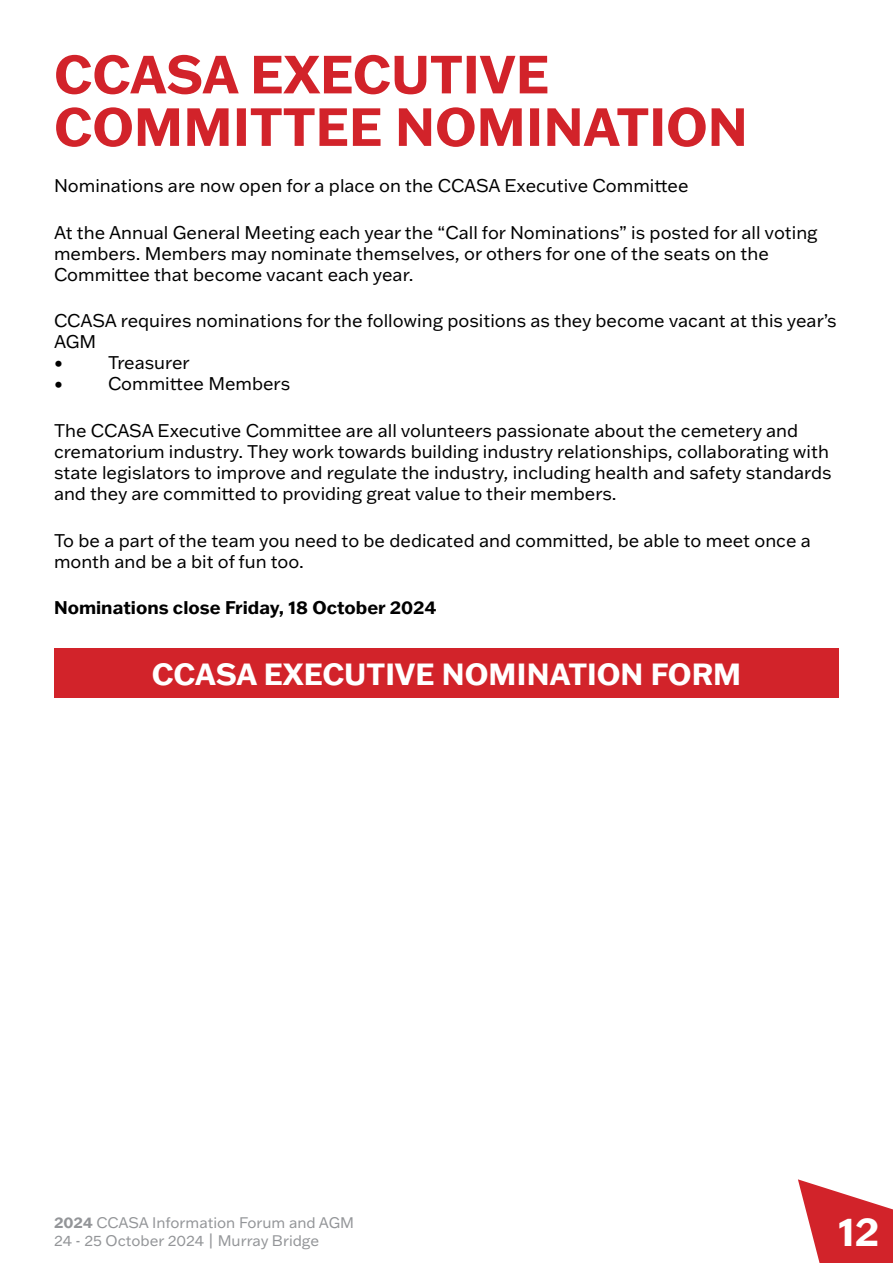
<style>
.page{position:relative;width:893px;height:1263px;background:#fff}
.page>*{position:absolute;margin:0;border:0;box-sizing:border-box;transform-origin:0 0}
.t1{font:700 52.5px/52.5px "Franklin Gothic ATF";color:#d2232a}
.t2{font:700 37.95px "Franklin Gothic ATF";color:#fff}
.t3{font:700 30px "Franklin Gothic ATF";color:#fff}
.t4{font:18px/21px "Franklin Gothic ATF";color:#000}
.t5{font:700 18px "Franklin Gothic ATF";color:#000}
.t6{font:15px/18px "Franklin Gothic ATF";color:#939598}
.s1{font-weight:700}
</style>
<div class="page">
<div style="left:54px;top:649px;width:785px;height:49px;background:#d2232a"></div>
<svg style="left:798px;top:1179px;width:95px;height:84px"></svg>
<h1 class="t1" style="left:54px;top:47px;width:695px">CCASA EXECUTIVE<br>COMMITTEE NOMINATION</h1>
<p class="t4" style="left:54px;top:175px;width:636px">Nominations are now open for a place on the CCASA Executive Committee</p>
<p class="t4" style="left:54px;top:221px;width:765px">At the Annual General Meeting each year the “Call for Nominations” is posted for all voting members. Members may nominate themselves, or others for one of the seats on the<br>Committee that become vacant each year.</p>
<p class="t4" style="left:54px;top:310px;width:784px">CCASA requires nominations for the following positions as they become vacant at this year’s<br>AGM<br>•</p>
<p class="t4" style="left:108px;top:352px;width:83px">Treasurer</p>
<p class="t4" style="left:54px;top:373px;width:10px">•</p>
<p class="t4" style="left:108px;top:373px;width:184px">Committee Members</p>
<p class="t4" style="left:54px;top:420px;width:779px">The CCASA Executive Committee are all volunteers passionate about the cemetery and crematorium industry. They work towards building industry relationships, collaborating with state legislators to improve and regulate the industry, including health and safety standards and they are committed to providing great value to their members.</p>
<p class="t4" style="left:54px;top:529px;width:758px">To be a part of the team you need to be dedicated and committed, be able to meet once a month and be a bit of fun too.</p>
<p class="t5" style="left:54px;top:595px;width:384px">Nominations close Friday, 18 October 2024</p>
<h3 class="t3" style="left:152px;top:654px;width:591px">CCASA EXECUTIVE NOMINATION FORM</h3>
<p class="t6" style="left:54px;top:1213px;width:302px"><span class="s1">2024</span> CCASA Information Forum and AGM<br>24 - 25 October 2024 | Murray Bridge</p>
<h2 class="t2" style="left:839px;top:1207px;width:42px">12</h2>
</div>
